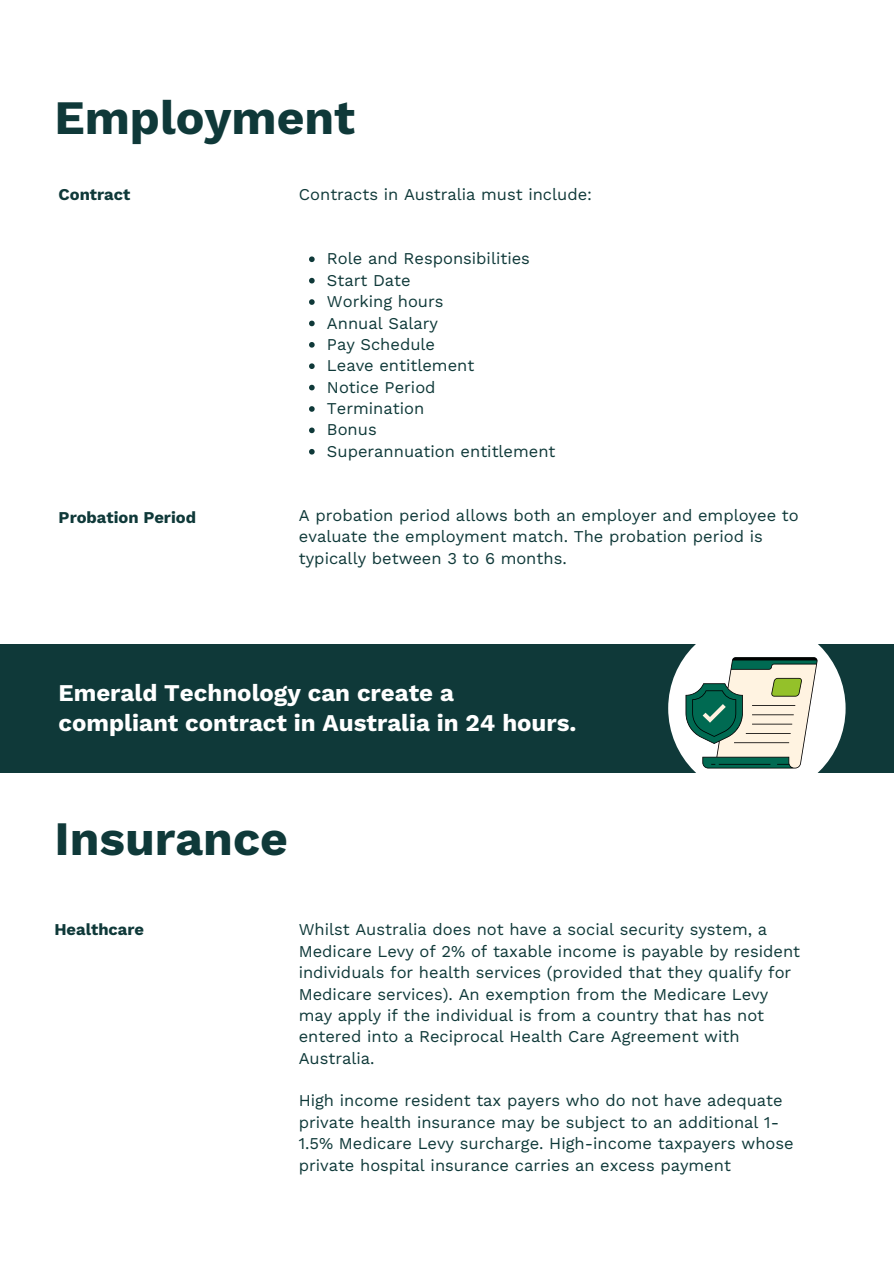
<style>
.page{position:relative;width:894px;height:1264px;background:#fff}
.page>*{position:absolute;margin:0;border:0;box-sizing:border-box;transform-origin:0 0}
.t1{font:700 48px "Work Sans";color:#0f3939}
.t2{font:700 24px/30.3px "Work Sans";color:#fff}
.t3{font:16.5px/21.3px "Work Sans";color:#0f3939}
.t4{font:700 16.5px "Work Sans";color:#0f3939}
</style>
<div class="page">
<div style="left:0;top:644px;width:893px;height:129px;background:#0f3939"></div>
<svg style="left:309px;top:256px;width:5px;height:6px"></svg>
<svg style="left:309px;top:278px;width:5px;height:5px"></svg>
<svg style="left:309px;top:299px;width:5px;height:6px"></svg>
<svg style="left:309px;top:320px;width:5px;height:6px"></svg>
<svg style="left:309px;top:342px;width:5px;height:5px"></svg>
<svg style="left:309px;top:363px;width:5px;height:6px"></svg>
<svg style="left:309px;top:385px;width:5px;height:5px"></svg>
<svg style="left:309px;top:406px;width:5px;height:6px"></svg>
<svg style="left:309px;top:427px;width:5px;height:6px"></svg>
<svg style="left:309px;top:449px;width:5px;height:5px"></svg>
<div style="left:668px;top:619px;width:177px;height:178px;background:#fff;border-radius:50%"></div>
<svg style="left:685px;top:657px;width:132px;height:111px"></svg>
<p class="t1" style="left:54px;top:89px;width:302px">Employment</p>
<h3 class="t4" style="left:59px;top:185px;width:73px">Contract</h3>
<p class="t4" style="left:59px;top:507px;width:139px">Probation Period</p>
<h1 class="t3" style="left:299px;top:184px;width:295px">Contracts in Australia must include:</h1>
<h3 class="t3" style="left:327px;top:248px;width:204px">Role and Responsibilities</h3>
<p class="t3" style="left:327px;top:269px;width:85px">Start Date</p>
<p class="t3" style="left:327px;top:291px;width:118px">Working hours</p>
<p class="t3" style="left:327px;top:312px;width:112px">Annual Salary</p>
<p class="t3" style="left:327px;top:333px;width:110px">Pay Schedule</p>
<p class="t3" style="left:327px;top:355px;width:149px">Leave entitlement</p>
<p class="t3" style="left:327px;top:376px;width:110px">Notice Period</p>
<p class="t3" style="left:327px;top:398px;width:99px">Termination</p>
<p class="t3" style="left:327px;top:419px;width:51px">Bonus</p>
<p class="t3" style="left:327px;top:440px;width:230px">Superannuation entitlement</p>
<p class="t3" style="left:299px;top:504px;width:501px">A probation period allows both an employer and employee to evaluate the employment match. The probation period is typically between 3 to 6 months.</p>
<p class="t2" style="left:59px;top:677px;width:519px">Emerald Technology can create a compliant contract in Australia in 24 hours.</p>
<h2 class="t1" style="left:54px;top:810px;width:235px">Insurance</h2>
<h1 class="t4" style="left:54px;top:920px;width:91px">Healthcare</h1>
<h3 class="t3" style="left:298px;top:919px;width:503px">Whilst Australia does not have a social security system, a Medicare Levy of 2% of taxable income is payable by resident individuals for health services (provided that they qualify for Medicare services). An exemption from the Medicare Levy may apply if the individual is from a country that has not entered into a Reciprocal Health Care Agreement with Australia.</h3>
<p class="t3" style="left:298px;top:1090px;width:496px">High income resident tax payers who do not have adequate private health insurance may be subject to an additional 1- 1.5% Medicare Levy surcharge. High-income taxpayers whose private hospital insurance carries an excess payment</p>
</div>
